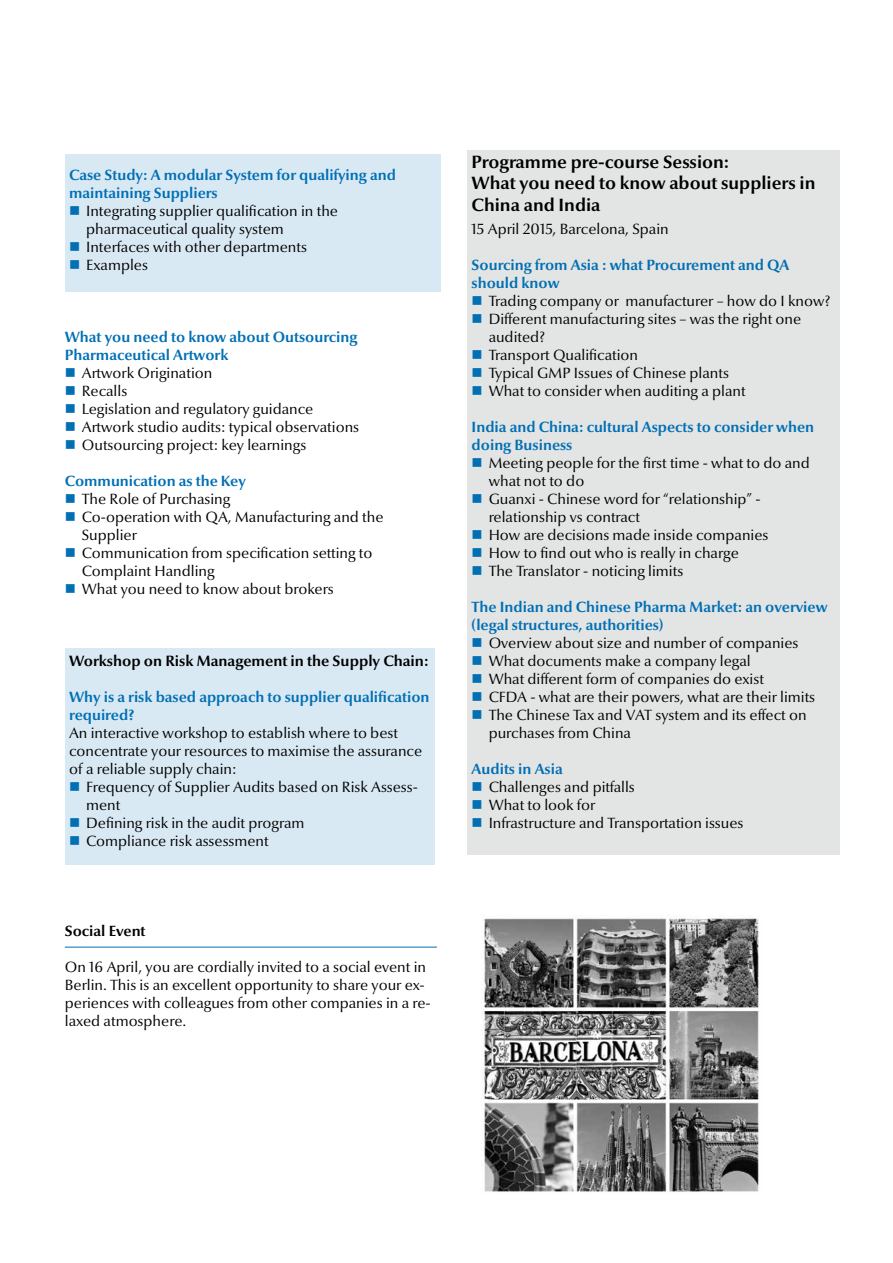
<style>
.page{position:relative;width:893px;height:1263px;background:#fff}
.page>*{position:absolute;margin:0;border:0;box-sizing:border-box;transform-origin:0 0}
.t1{font:700 18px/21.6px "Optima Nova LT";color:#000}
.t2{font:700 15.15px "Optima Nova LT";color:#000}
.t3{font:15px/18px "Optima Nova LT";color:#000}
.t4{font:700 15px/18px "Optima Nova LT";color:#006fb4}
.t5{font:700 15px "Optima Nova LT";color:#000}
</style>
<div class="page">
<hr style="left:65px;top:947px;width:372px;height:1px;background:#006fb4">
<div style="left:65px;top:154px;width:376px;height:138px;background:#d9e9f4"></div>
<div style="left:65px;top:648px;width:370px;height:216px;background:#d9e9f4"></div>
<div style="left:467px;top:150px;width:372px;height:705px;background:#e3e4e4"></div>
<img style="left:483px;top:917px;width:276px;height:275px">
<p class="t4" style="left:69px;top:166px;width:328px">Case Study: A modular System for qualifying and maintaining Suppliers</p>
<p class="t3" style="left:86px;top:202px;width:253px">Integrating supplier qualification in the pharmaceutical quality system<br>Interfaces with other departments<br>Examples</p>
<p class="t4" style="left:65px;top:328px;width:294px">What you need to know about Outsourcing<br>Pharmaceutical Artwork</p>
<p class="t3" style="left:82px;top:364px;width:279px">Artwork Origination<br>Recalls<br>Legislation and regulatory guidance<br>Artwork studio audits: typical observations<br>Outsourcing project: key learnings</p>
<p class="t4" style="left:65px;top:472px;width:183px">Communication as the Key</p>
<p class="t3" style="left:82px;top:490px;width:303px">The Role of Purchasing<br>Co-operation with QA, Manufacturing and the<br>Supplier<br>Communication from specification setting to<br>Complaint Handling<br>What you need to know about brokers</p>
<p class="t2" style="left:69px;top:652px;width:361px">Workshop on Risk Management in the Supply Chain:</p>
<p class="t4" style="left:69px;top:688px;width:362px">Why is a risk based approach to supplier qualification required?</p>
<p class="t3" style="left:69px;top:724px;width:354px">An interactive workshop to establish where to best concentrate your resources to maximise the assurance of a reliable supply chain:</p>
<p class="t3" style="left:86px;top:778px;width:333px">Frequency of Supplier Audits based on Risk Assess&shy;ment<br>Defining risk in the audit program<br>Compliance risk assessment</p>
<p class="t5" style="left:65px;top:922px;width:82px">Social Event</p>
<p class="t3" style="left:65px;top:958px;width:367px">On 16 April, you are cordially invited to a social event in Berlin. This is an excellent opportunity to share your ex&shy;periences with colleagues from other companies in a re&shy;laxed atmosphere.</p>
<p class="t1" style="left:472px;top:151px;width:345px">Programme pre-course Session:<br>What you need to know about suppliers in<br>China and India</p>
<p class="t3" style="left:472px;top:220px;width:199px">15 April 2015, Barcelona, Spain</p>
<p class="t4" style="left:472px;top:256px;width:319px">Sourcing from Asia : what Procurement and QA should know</p>
<p class="t3" style="left:489px;top:292px;width:343px">Trading company or manufacturer – how do I know?<br>Different manufacturing sites – was the right one audited?<br>Transport Qualification<br>Typical GMP Issues of Chinese plants<br>What to consider when auditing a plant</p>
<p class="t4" style="left:472px;top:418px;width:344px">India and China: cultural Aspects to consider when doing Business</p>
<p class="t3" style="left:489px;top:454px;width:323px">Meeting people for the first time - what to do and what not to do<br>Guanxi - Chinese word for “relationship” - relationship vs contract<br>How are decisions made inside companies<br>How to find out who is really in charge<br>The Translator - noticing limits</p>
<p class="t4" style="left:472px;top:598px;width:357px">The Indian and Chinese Pharma Market: an overview (legal structures, authorities)</p>
<p class="t3" style="left:489px;top:634px;width:328px">Overview about size and number of companies What documents make a company legal<br>What different form of companies do exist<br>CFDA - what are their powers, what are their limits The Chinese Tax and VAT system and its effect on purchases from China</p>
<p class="t4" style="left:472px;top:760px;width:93px">Audits in Asia</p>
<p class="t3" style="left:489px;top:778px;width:256px">Challenges and pitfalls<br>What to look for<br>Infrastructure and Transportation issues</p>
</div>
